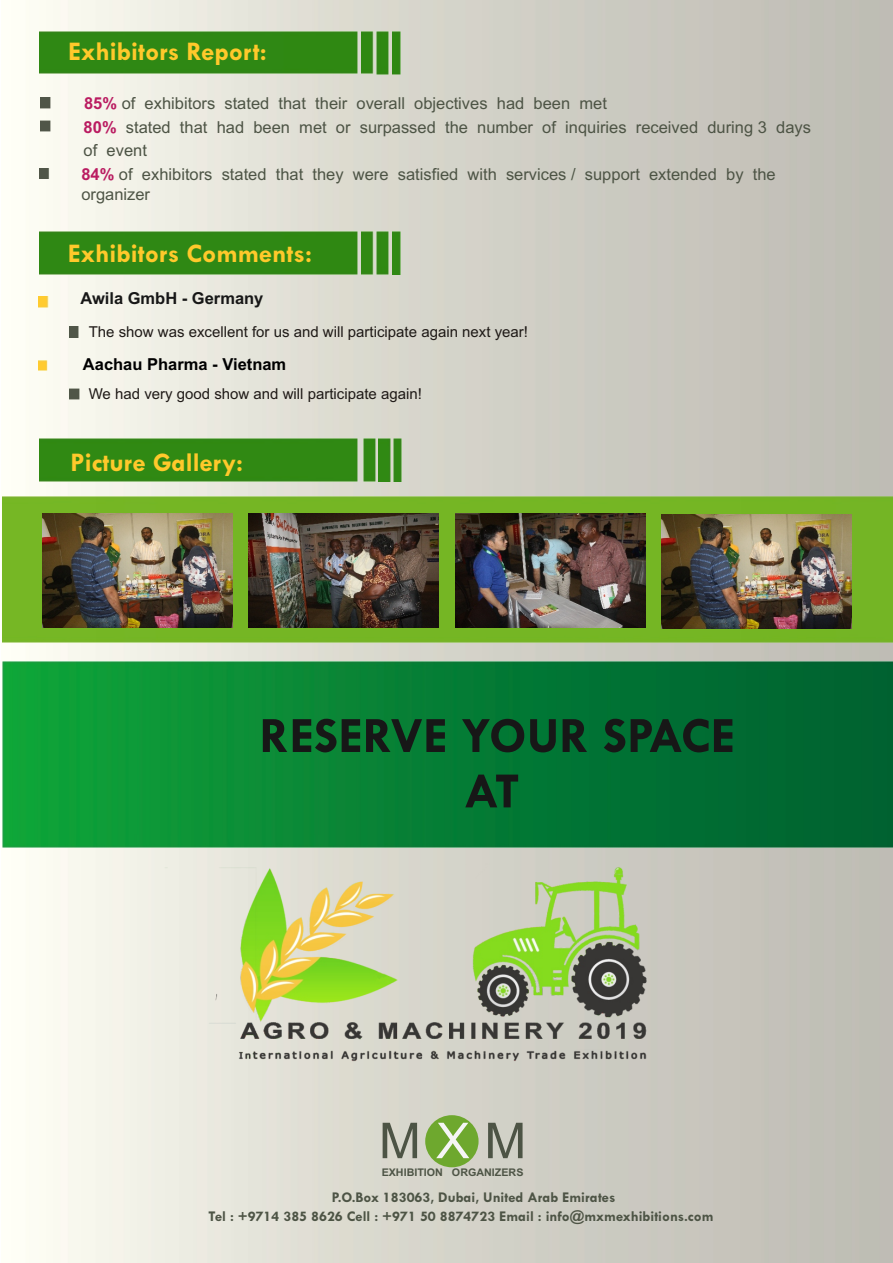
<style>
.page{position:relative;width:893px;height:1263px;background:#fff}
.page>*{position:absolute;margin:0;border:0;box-sizing:border-box;transform-origin:0 0}
.t1{font:700 51.15px/55.3px "Tw Cen";color:#171717;text-align:center}
.t2{font:49.5px "Arial";color:#4d5445}
.t3{font:700 27px "Tw Cen";color:#ffc92b}
.t4{font:16.5px/23.7px "Arial";color:#4d5445}
.t5{font:700 16.5px "Arial";color:#000}
.t6{font:700 16.5px "Arial";color:#171717}
.t7{font:15px "Arial";color:#1f1a17}
.t8{font:700 14.85px/19.2px "Tw Cen";color:#4d5445}
.t9{font:700 10.5px "Arial";color:#4d5445}
.s1{font-weight:700;color:#ba1c61}
.s2{color:#f5f5f5}
</style>
<div class="page">
<img style="left:2px;top:0;width:891px;height:1263px">
<div style="left:39px;top:31px;width:318px;height:43px;background:#2f8814"></div>
<img style="left:362px;top:31px;width:12px;height:43px">
<img style="left:377px;top:31px;width:11px;height:43px">
<img style="left:392px;top:31px;width:8px;height:43px">
<svg style="left:40px;top:97px;width:10px;height:11px"></svg>
<svg style="left:40px;top:120px;width:10px;height:11px"></svg>
<svg style="left:40px;top:168px;width:10px;height:11px"></svg>
<div style="left:39px;top:231px;width:318px;height:43px;background:#2f8814"></div>
<img style="left:362px;top:231px;width:12px;height:43px">
<img style="left:377px;top:232px;width:11px;height:42px">
<img style="left:392px;top:232px;width:8px;height:42px">
<svg style="left:39px;top:297px;width:10px;height:10px"></svg>
<svg style="left:69px;top:327px;width:10px;height:11px"></svg>
<svg style="left:38px;top:360px;width:10px;height:11px"></svg>
<svg style="left:69px;top:389px;width:10px;height:10px"></svg>
<div style="left:40px;top:438px;width:318px;height:43px;background:#308913"></div>
<img style="left:364px;top:438px;width:11px;height:43px">
<img style="left:378px;top:438px;width:12px;height:43px">
<img style="left:394px;top:439px;width:8px;height:42px">
<div style="left:2px;top:497px;width:891px;height:145px;background:#75b624"></div>
<div style="left:425px;top:1115px;width:54px;height:52px;background:#6ea82e;border-radius:50%"></div>
<img style="left:2px;top:662px;width:891px;height:186px">
<img style="left:42px;top:514px;width:190px;height:114px">
<img style="left:249px;top:514px;width:190px;height:114px">
<img style="left:456px;top:514px;width:190px;height:114px">
<img style="left:661px;top:515px;width:190px;height:114px">
<img style="left:136px;top:864px;width:592px;height:207px">
<h3 class="t3" style="left:68px;top:42px;width:200px">Exhibitors Report:</h3>
<p class="t4" style="left:81px;top:93px;width:731px"><span class="s1">85%</span> of exhibitors stated that their overall objectives had been met<br><span class="s1">80%</span> stated that had been met or surpassed the number of inquiries received during 3 days of event<br><span class="s1">84%</span> of exhibitors stated that they were satisfied with services / support extended by the</p>
<p class="t4" style="left:81px;top:184px;width:70px">organizer</p>
<h3 class="t3" style="left:68px;top:243px;width:246px">Exhibitors Comments:</h3>
<p class="t6" style="left:80px;top:292px;width:185px">Awila GmbH - Germany</p>
<p class="t7" style="left:89px;top:326px;width:441px">The show was excellent for us and will participate again next year!</p>
<p class="t5" style="left:83px;top:358px;width:205px">Aachau Pharma - Vietnam</p>
<p class="t7" style="left:89px;top:388px;width:335px">We had very good show and will participate again!</p>
<h3 class="t3" style="left:70px;top:452px;width:174px">Picture Gallery:</h3>
<h1 class="t1" style="left:260px;top:711px;width:477px">RESERVE YOUR SPACE<br>AT</h1>
<h2 class="t2" style="left:379px;top:1122px;width:149px">M <span class="s2">X</span> M</h2>
<p class="t9" style="left:382px;top:1168px;width:143px">EXHIBITION ORGANIZERS</p>
<p class="t8" style="left:208px;top:1189px;width:507px;text-indent:123px">P.O.Box 183063, Dubai, United Arab Emirates<br>Tel : +9714 385 8626 Cell : +971 50 8874723 Email : info@mxmexhibitions.com</p>
</div>
